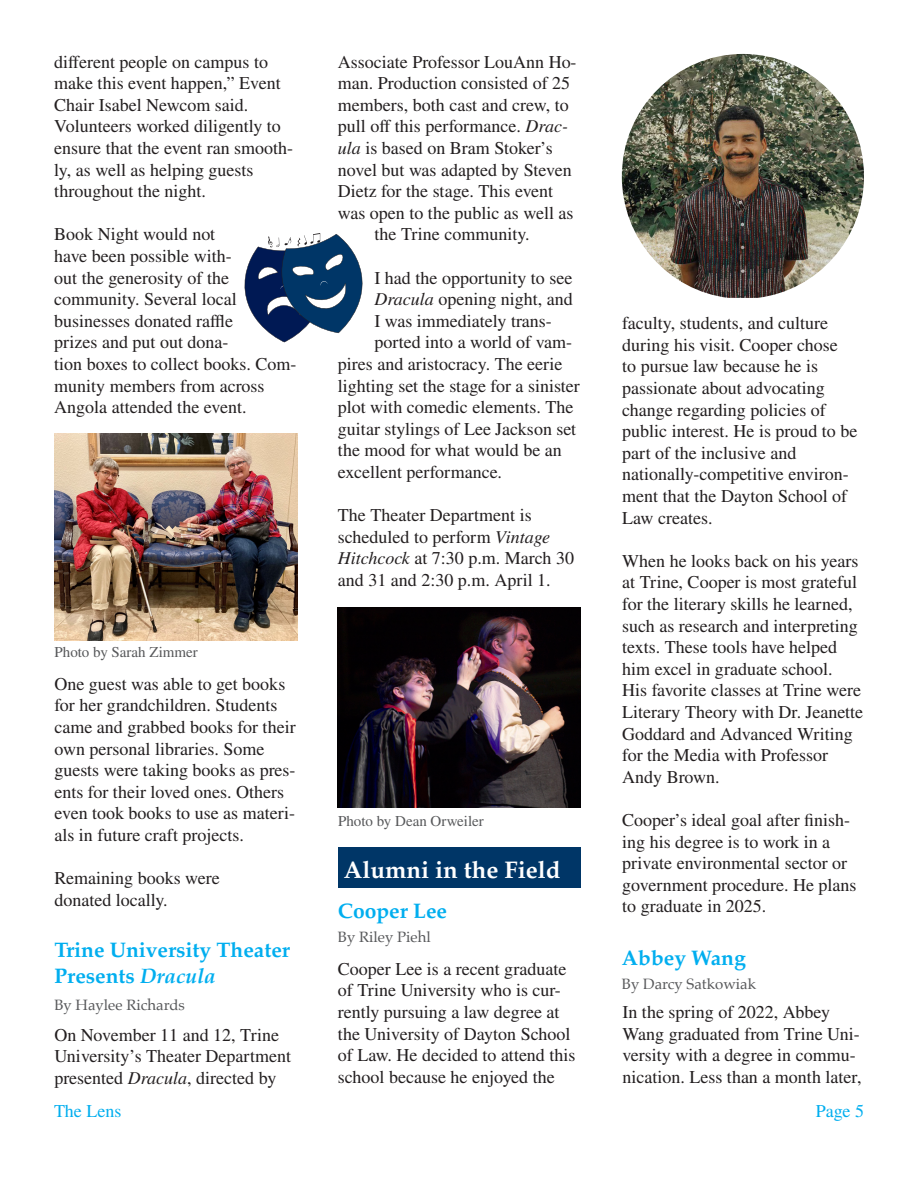
<style>
.page{position:relative;width:918px;height:1188px;background:#fff}
.page>*{position:absolute;margin:0;border:0;box-sizing:border-box;transform-origin:0 0}
.t1{font:700 24px "Palatino";color:#fff}
.t2{font:700 21px/25.2px "Palatino";color:#00aeef}
.t3{font:18px/21.6px "STIX General";color:#231f20}
.t4{font:18px "STIX General";color:#00aeef}
.t5{font:15px "Palatino";color:#57585a}
.t6{font:15px "STIX General";color:#57585a}
.s1{font-style:italic}
</style>
<div class="page">
<div style="left:338px;top:848px;width:243px;height:40px;background:#003667"></div>
<img style="left:338px;top:608px;width:243px;height:200px">
<img style="left:622px;top:54px;width:242px;height:244px">
<img style="left:54px;top:434px;width:243px;height:207px">
<svg style="left:244px;top:233px;width:119px;height:110px"></svg>
<p class="t3" style="left:54px;top:51px;width:240px">different people on campus to make this event happen,” Event<br>Chair Isabel Newcom said.<br>Volunteers worked diligently to ensure that the event ran smooth&shy;ly, as well as helping guests throughout the night.</p>
<p class="t3" style="left:54px;top:224px;width:244px">Book Night would not<br>have been possible with-<br>out the generosity of the community. Several local businesses donated raffle<br>prizes and put out dona-<br>tion boxes to collect books. Com&shy;munity members from across<br>Angola attended the event.</p>
<p class="t6" style="left:55px;top:641px;width:145px">Photo by Sarah Zimmer</p>
<p class="t3" style="left:54px;top:674px;width:243px">One guest was able to get books for her grandchildren. Students came and grabbed books for their own personal libraries. Some guests were taking books as pres&shy;ents for their loved ones. Others even took books to use as materi&shy;als in future craft projects.</p>
<p class="t3" style="left:54px;top:868px;width:167px">Remaining books were</p>
<p class="t3" style="left:54px;top:890px;width:115px">donated locally.</p>
<p class="t2" style="left:54px;top:937px;width:237px">Trine University Theater<br>Presents <span class="s1">Dracula</span></p>
<p class="t5" style="left:54px;top:992px;width:132px">By Haylee Richards</p>
<p class="t3" style="left:54px;top:1025px;width:238px">On November 11 and 12, Trine<br>University’s Theater Department presented <span class="s1">Dracula</span>, directed by</p>
<p class="t3" style="left:338px;top:51px;width:240px">Associate Professor LouAnn Ho-</p>
<p class="t3" style="left:338px;top:73px;width:234px">man. Production consisted of 25</p>
<p class="t3" style="left:338px;top:95px;width:232px">members, both cast and crew, to</p>
<p class="t3" style="left:338px;top:116px;width:232px">pull off this performance. <span class="s1">Drac-</span></p>
<p class="t3" style="left:338px;top:138px;width:216px"><span class="s1">ula</span> is based on Bram Stoker’s</p>
<p class="t3" style="left:338px;top:159px;width:235px">novel but was adapted by Steven</p>
<p class="t3" style="left:338px;top:181px;width:217px">Dietz for the stage. This event</p>
<p class="t3" style="left:338px;top:203px;width:237px">was open to the public as well as</p>
<p class="t3" style="left:374px;top:224px;width:157px">the Trine community.</p>
<p class="t3" style="left:374px;top:267px;width:200px">I had the opportunity to see<br><span class="s1">Dracula</span> opening night, and</p>
<p class="t3" style="left:374px;top:311px;width:179px">I was immediately trans-</p>
<p class="t3" style="left:374px;top:332px;width:199px">ported into a world of vam-</p>
<p class="t3" style="left:338px;top:354px;width:226px">pires and aristocracy. The eerie</p>
<p class="t3" style="left:338px;top:375px;width:244px">lighting set the stage for a sinister</p>
<p class="t3" style="left:338px;top:397px;width:237px">plot with comedic elements. The</p>
<p class="t3" style="left:338px;top:419px;width:240px">guitar stylings of Lee Jackson set</p>
<p class="t3" style="left:338px;top:440px;width:226px">the mood for what would be an</p>
<p class="t3" style="left:338px;top:462px;width:166px">excellent performance.</p>
<p class="t3" style="left:338px;top:505px;width:238px">The Theater Department is scheduled to perform <span class="s1">Vintage<br>Hitchcock</span> at 7:30 p.m. March 30 and 31 and 2:30 p.m. April 1.</p>
<p class="t6" style="left:338px;top:810px;width:147px">Photo by Dean Orweiler</p>
<p class="t1" style="left:344px;top:849px;width:218px">Alumni in the Field</p>
<p class="t2" style="left:338px;top:897px;width:111px">Cooper Lee</p>
<p class="t5" style="left:338px;top:924px;width:94px">By Riley Piehl</p>
<p class="t3" style="left:338px;top:959px;width:239px">Cooper Lee is a recent graduate of Trine University who is cur&shy;rently pursuing a law degree at the University of Dayton School of Law. He decided to attend this school because he enjoyed the</p>
<p class="t3" style="left:622px;top:313px;width:217px">faculty, students, and culture during his visit. Cooper chose</p>
<p class="t3" style="left:622px;top:356px;width:197px">to pursue law because he is</p>
<p class="t3" style="left:622px;top:378px;width:205px">passionate about advocating change regarding policies of</p>
<p class="t3" style="left:622px;top:421px;width:237px">public interest. He is proud to be part of the inclusive and</p>
<p class="t3" style="left:622px;top:464px;width:228px;text-align:justify">nationally-competitive environ&shy;ment that the Dayton School of Law creates.</p>
<p class="t3" style="left:622px;top:551px;width:242px">When he looks back on his years at Trine, Cooper is most grateful for the literary skills he learned, such as research and interpreting texts. These tools have helped him excel in graduate school.<br>His favorite classes at Trine were<br>Literary Theory with Dr. Jeanette<br>Goddard and Advanced Writing for the Media with Professor<br>Andy Brown.</p>
<p class="t3" style="left:622px;top:810px;width:236px">Cooper’s ideal goal after finish&shy;ing his degree is to work in a private environmental sector or government procedure. He plans to graduate in 2025.</p>
<p class="t2" style="left:622px;top:945px;width:125px">Abbey Wang</p>
<p class="t5" style="left:622px;top:971px;width:136px">By Darcy Satkowiak</p>
<p class="t3" style="left:622px;top:1002px;width:241px">In the spring of 2022, Abbey<br>Wang graduated from Trine Uni&shy;versity with a degree in commu&shy;nication. Less than a month later,</p>
<p class="t4" style="left:54px;top:1099px;width:69px">The Lens</p>
<p class="t4" style="left:816px;top:1099px;width:50px">Page 5</p>
</div>
